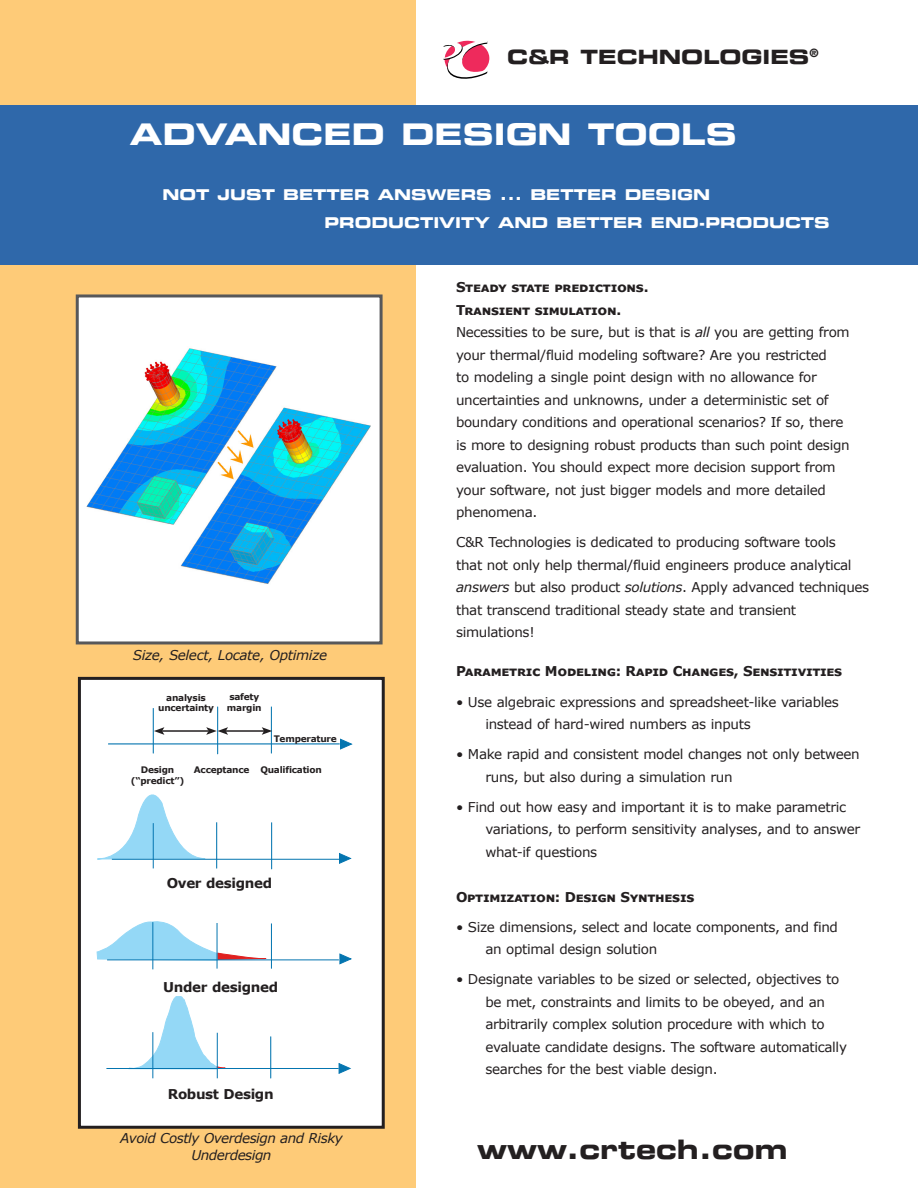
<style>
.page{position:relative;width:918px;height:1188px;background:#fff}
.page>*{position:absolute;margin:0;border:0;box-sizing:border-box;transform-origin:0 0}
.t1{font:30px "Eurostile Bold Extended Two";color:#fff}
.t2{font:27px "Eurostile Bold Extended Two";color:#231f20}
.t3{font:19.8px "Eurostile Bold Extended Two";color:#231f20}
.t4{font:15px "Eurostile Bold Extended Two";color:#fff}
.t5{font:13.5px/22.5px "Verdana";letter-spacing:-.025em;color:#231f20}
.t6{font:700 13.5px "Verdana";letter-spacing:-.025em;color:#231f20}
.t7{font:italic 13.5px/16.2px "Verdana";letter-spacing:-.035em;color:#231f20;text-align:center}
.t8{font:700 9px/10.8px "Verdana";letter-spacing:-.025em;color:#231f20;text-align:center}
.s1{font-weight:700}
.s2{font-style:italic}
</style>
<div class="page">
<div style="left:0;top:0;width:415px;height:1188px;background:#fecb78"></div>
<div style="left:0;top:105px;width:918px;height:160px;background:#2f68aa"></div>
<div style="left:76px;top:294px;width:307px;height:350px;background:#fff;border:3px solid #57585a"></div>
<div style="left:79px;top:678px;width:304px;height:449px;background:#fff"></div>
<hr style="left:108px;top:743px;width:232px;height:1px;background:#0475b0">
<hr style="left:153px;top:708px;width:1px;height:45px;background:#0475b0">
<hr style="left:217px;top:707px;width:1px;height:47px;background:#0475b0">
<hr style="left:216px;top:822px;width:1px;height:46px;background:#0475b0">
<hr style="left:271px;top:924px;width:1px;height:45px;background:#0475b0">
<hr style="left:271px;top:822px;width:1px;height:47px;background:#0475b0">
<hr style="left:271px;top:707px;width:1px;height:46px;background:#0475b0">
<svg style="left:338px;top:853px;width:14px;height:11px"></svg>
<svg style="left:339px;top:738px;width:14px;height:12px"></svg>
<svg style="left:339px;top:953px;width:13px;height:12px"></svg>
<svg style="left:338px;top:1063px;width:13px;height:11px"></svg>
<hr style="left:270px;top:1037px;width:1px;height:41px;background:#0475b0">
<svg style="left:97px;top:794px;width:109px;height:67px"></svg>
<hr style="left:153px;top:823px;width:1px;height:45px;background:#0475b0">
<hr style="left:112px;top:859px;width:232px;height:1px;background:#0475b0">
<hr style="left:152px;top:922px;width:1px;height:47px;background:#0475b0">
<svg style="left:96px;top:921px;width:183px;height:40px"></svg>
<hr style="left:217px;top:923px;width:1px;height:46px;background:#0475b0">
<hr style="left:107px;top:959px;width:232px;height:1px;background:#0475b0">
<svg style="left:128px;top:996px;width:98px;height:74px"></svg>
<hr style="left:217px;top:1033px;width:1px;height:45px;background:#0475b0">
<hr style="left:152px;top:1032px;width:1px;height:46px;background:#0475b0">
<hr style="left:106px;top:1068px;width:233px;height:1px;background:#0475b0">
<div style="left:78px;top:677px;width:307px;height:452px;border:3px solid #231f20"></div>
<hr style="left:162px;top:730px;width:47px;height:2px;background:#231f20">
<svg style="left:154px;top:727px;width:10px;height:8px"></svg>
<hr style="left:226px;top:730px;width:38px;height:2px;background:#231f20">
<svg style="left:206px;top:727px;width:22px;height:8px"></svg>
<svg style="left:262px;top:727px;width:10px;height:8px"></svg>
<img style="left:86px;top:348px;width:285px;height:236px">
<svg style="left:443px;top:40px;width:47px;height:39px"></svg>
<p class="t3" style="left:507px;top:43px;width:313px">C&amp;R TECHNOLOGIES<sup>®</sup></p>
<p class="t1" style="left:130px;top:113px;width:609px">ADVANCED DESIGN TOOLS</p>
<p class="t4" style="left:162px;top:185px;width:549px">NOT JUST BETTER ANSWERS ... BETTER DESIGN</p>
<p class="t4" style="left:324px;top:212px;width:507px">PRODUCTIVITY AND BETTER END-PRODUCTS</p>
<p class="t7" style="left:133px;top:647px;width:196px">Size, Select, Locate, Optimize</p>
<p class="t8" style="left:158px;top:692px;width:57px">analysis uncertainty</p>
<p class="t8" style="left:227px;top:692px;width:36px;text-align:left">safety margin</p>
<p class="t8" style="left:274px;top:733px;width:65px">Temperature</p>
<p class="t8" style="left:141px;top:764px;width:35px">Design</p>
<p class="t8" style="left:194px;top:765px;width:57px">Acceptance</p>
<p class="t8" style="left:260px;top:765px;width:63px">Qualification</p>
<p class="t8" style="left:131px;top:775px;width:55px">(“predict”)</p>
<p class="t6" style="left:167px;top:874px;width:107px">Over designed</p>
<p class="t6" style="left:163px;top:978px;width:116px">Under designed</p>
<p class="t6" style="left:168px;top:1085px;width:107px">Robust Design</p>
<p class="t7" style="left:120px;top:1130px;width:224px">Avoid Costly Overdesign and Risky<br>Underdesign</p>
<p class="t5" style="left:456px;top:276px;width:395px"><span class="s1">Steady state predictions.<br>Transient simulation.<br></span>Necessities to be sure, but is that is <span class="s2">all</span> you are getting from your thermal/fluid modeling software? Are you restricted<br>to modeling a single point design with no allowance for uncertainties and unknowns, under a deterministic set of boundary conditions and operational scenarios? If so, there is more to designing robust products than such point design evaluation. You should expect more decision support from your software, not just bigger models and more detailed phenomena.</p>
<p class="t5" style="left:456px;top:531px;width:415px">C&amp;R Technologies is dedicated to producing software tools<br>that not only help thermal/fluid engineers produce analytical <span class="s2">answers</span> but also product <span class="s2">solutions</span>. Apply advanced techniques that transcend traditional steady state and transient simulations!</p>
<p class="t6" style="left:456px;top:662px;width:388px">Parametric Modeling: Rapid Changes, Sensitivities</p>
<p class="t5" style="left:456px;top:690px;width:384px">• Use algebraic expressions and spreadsheet-like variables</p>
<p class="t5" style="left:485px;top:713px;width:267px">instead of hard-wired numbers as inputs</p>
<p class="t5" style="left:456px;top:743px;width:405px">• Make rapid and consistent model changes not only between</p>
<p class="t5" style="left:485px;top:765px;width:249px">runs, but also during a simulation run</p>
<p class="t5" style="left:456px;top:795px;width:392px">• Find out how easy and important it is to make parametric</p>
<p class="t5" style="left:485px;top:818px;width:376px">variations, to perform sensitivity analyses, and to answer</p>
<p class="t5" style="left:485px;top:840px;width:113px">what-if questions</p>
<p class="t6" style="left:456px;top:887px;width:240px">Optimization: Design Synthesis</p>
<p class="t5" style="left:456px;top:915px;width:383px">• Size dimensions, select and locate components, and find</p>
<p class="t5" style="left:485px;top:938px;width:173px">an optimal design solution</p>
<p class="t5" style="left:456px;top:968px;width:385px">• Designate variables to be sized or selected, objectives to</p>
<p class="t5" style="left:485px;top:990px;width:363px">be met, constraints and limits to be obeyed, and an arbitrarily complex solution procedure with which to evaluate candidate designs. The software automatically searches for the best viable design.</p>
<p class="t2" style="left:477px;top:1131px;width:312px">www.crtech.com</p>
</div>
